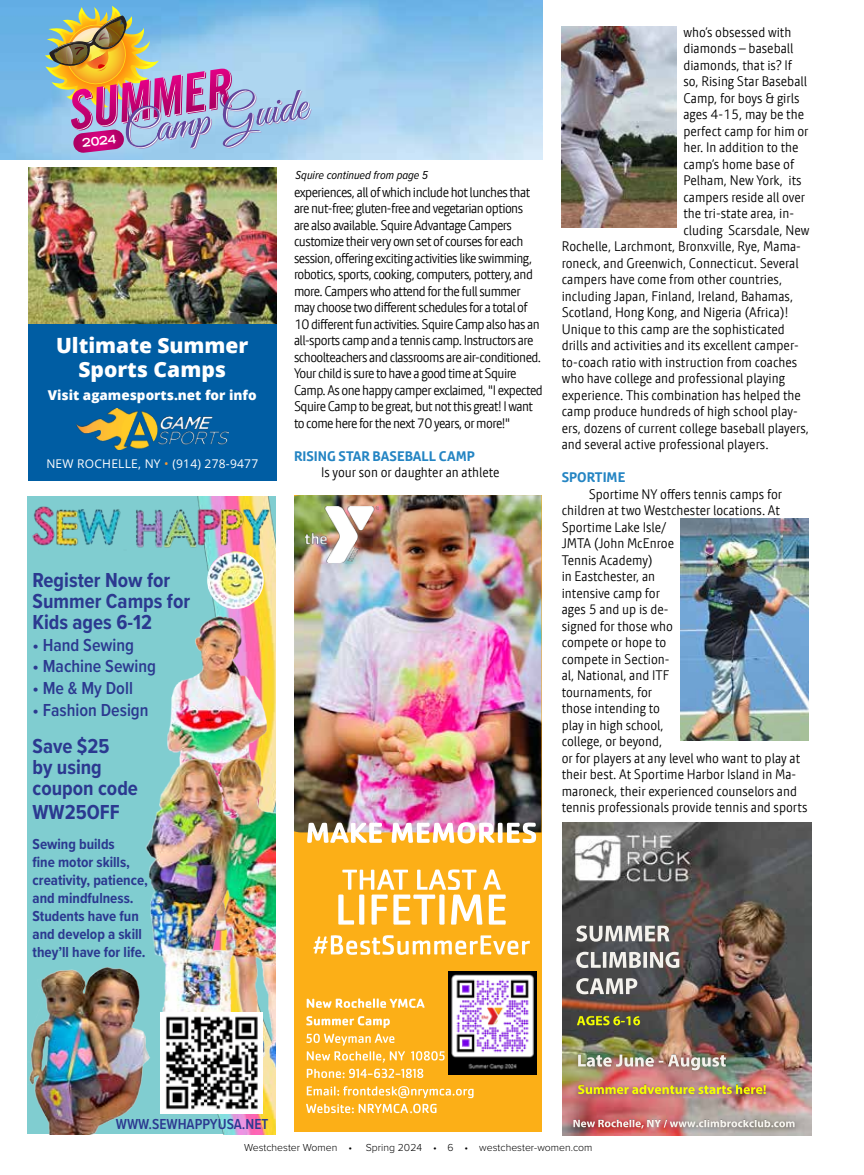
<style>
.page{position:relative;width:864px;height:1175px;background:#fff}
.page>*{position:absolute;margin:0;border:0;box-sizing:border-box;transform-origin:0 0}
.t1{font:700 21px/21px "Proxima Nova Cond";color:#2b3990}
.t2{font:800 21px/24px "Open Sans";color:#fff;text-align:center}
.t3{font:600 18px "Proxima Nova Cond";color:#2b3990}
.t4{font:700 15px/18px "Proxima Nova Cond";color:#2b3990}
.t5{font:600 15px "Proxima Nova Cond";color:#2b3990}
.t6{font:300 13.5px/16.5px "Calmetta";color:#000}
.t7{font:300 13.5px/16.5px "Calmetta";letter-spacing:-.04em;color:#000}
.t8{font:700 13.5px "Calmetta";color:#2585c3}
.t9{font:800 13.5px "Open Sans";color:#fff}
.t10{font:12px "Open Sans";letter-spacing:.02em;color:#fff}
.t11{font:italic 12px "Proxima Nova Cond";color:#000}
.t12{font:700 expanded 11.7px "Trade Gothic LT Std";color:#fff}
.t13{font:300 10.5px "Proxima Nova";color:#000}
.s1{color:#f79a31}
</style>
<div class="page">
<img style="left:563px;top:822px;width:248px;height:313px">
<div style="left:27px;top:497px;width:248px;height:637px;background:#80cdd0"></div>
<img style="left:219px;top:1118px;width:56px;height:16px">
<img style="left:32px;top:497px;width:243px;height:79px">
<img style="left:170px;top:576px;width:105px;height:148px">
<img style="left:145px;top:724px;width:130px;height:394px">
<img style="left:160px;top:1012px;width:103px;height:101px">
<img style="left:29px;top:960px;width:124px;height:174px">
<img style="left:207px;top:551px;width:57px;height:58px;border-radius:29px">
<img style="left:0;top:0;width:543px;height:160px">
<img style="left:45px;top:6px;width:267px;height:147px">
<img style="left:562px;top:27px;width:115px;height:200px">
<img style="left:681px;top:518px;width:128px;height:222px">
<div style="left:294px;top:495px;width:248px;height:636px;background:#fcaf17"></div>
<img style="left:294px;top:495px;width:248px;height:337px">
<img style="left:306px;top:507px;width:73px;height:55px">
<svg style="left:307px;top:822px;width:75px;height:21px;background:#e0cbab"></svg>
<svg style="left:392px;top:821px;width:103px;height:22px"></svg>
<div style="left:498px;top:822px;width:5px;height:20px;background:#fff;border-radius:2px"></div>
<svg style="left:507px;top:822px;width:29px;height:21px"></svg>
<svg style="left:338px;top:869px;width:168px;height:56px"></svg>
<svg style="left:313px;top:935px;width:217px;height:20px"></svg>
<img style="left:448px;top:971px;width:88px;height:103px">
<svg style="left:307px;top:998px;width:118px;height:10px"></svg>
<svg style="left:306px;top:1016px;width:89px;height:29px"></svg>
<svg style="left:307px;top:1051px;width:138px;height:27px"></svg>
<svg style="left:306px;top:1086px;width:168px;height:27px"></svg>
<img style="left:28px;top:168px;width:248px;height:156px">
<div style="left:28px;top:324px;width:248px;height:157px;background:#005da3"></div>
<img style="left:76px;top:409px;width:152px;height:40px">
<p class="t12" style="left:82px;top:135px;width:35px;rotate:-7deg">2024</p>
<h1 class="t2" style="left:56px;top:333px;width:194px">Ultimate Summer<br>Sports Camps</h1>
<p class="t9" style="left:48px;top:385px;width:210px">Visit agamesports.net for info</p>
<p class="t10" style="left:46px;top:455px;width:213px">NEW ROCHELLE, NY <span class="s1">•</span> (914) 278-9477</p>
<h1 class="t1" style="left:33px;top:569px;width:159px">Register Now for<br>Summer Camps for<br>Kids ages 6-12</h1>
<h2 class="t3" style="left:33px;top:631px;width:103px">• Hand Sewing</h2>
<h2 class="t3" style="left:33px;top:653px;width:125px">• Machine Sewing</h2>
<h2 class="t3" style="left:33px;top:674px;width:102px">• Me &amp; My Doll</h2>
<h2 class="t3" style="left:33px;top:696px;width:117px">• Fashion Design</h2>
<h1 class="t1" style="left:33px;top:735px;width:107px">Save $25<br>by using coupon code</h1>
<h1 class="t1" style="left:33px;top:801px;width:89px">WW25OFF</h1>
<p class="t4" style="left:33px;top:834px;width:117px">Sewing builds<br>fine motor skills, creativity, patience, and mindfulness.<br>Students have fun and develop a skill they’ll have for life.</p>
<p class="t11" style="left:296px;top:166px;width:134px">Squire continued from page 5</p>
<p class="t7" style="left:294px;top:184px;width:250px">experiences, all of which include hot lunches that are nut-free; gluten-free and vegetarian options<br>are also available. Squire Advantage Campers customize their very own set of courses for each session, offering exciting activities like swimming, robotics, sports, cooking, computers, pottery, and more. Campers who attend for the full summer may choose two different schedules for a total of 10 different fun activities. Squire Camp also has an all-sports camp and a tennis camp. Instructors are schoolteachers and classrooms are air-conditioned.<br>Your child is sure to have a good time at Squire Camp. As one happy camper exclaimed, "I expected Squire Camp to be great, but not this great! I want to come here for the next 70 years, or more!"</p>
<p class="t8" style="left:294px;top:448px;width:183px">RISING STAR BASEBALL CAMP</p>
<p class="t6" style="left:321px;top:464px;width:180px">Is your son or daughter an athlete</p>
<p class="t6" style="left:683px;top:24px;width:109px">who’s obsessed with</p>
<p class="t6" style="left:683px;top:40px;width:112px">diamonds – baseball</p>
<p class="t6" style="left:683px;top:57px;width:110px">diamonds, that is? If</p>
<p class="t6" style="left:683px;top:73px;width:125px">so, Rising Star Baseball</p>
<p class="t6" style="left:683px;top:90px;width:118px">Camp, for boys &amp; girls</p>
<p class="t6" style="left:683px;top:106px;width:122px">ages 4-15, may be the</p>
<p class="t6" style="left:683px;top:123px;width:127px">perfect camp for him or</p>
<p class="t6" style="left:683px;top:139px;width:117px">her. In addition to the</p>
<p class="t6" style="left:683px;top:156px;width:112px">camp’s home base of</p>
<p class="t6" style="left:683px;top:172px;width:120px">Pelham, New York, its</p>
<p class="t6" style="left:683px;top:189px;width:123px">campers reside all over</p>
<p class="t6" style="left:683px;top:205px;width:112px">the tri-state area, in-</p>
<p class="t6" style="left:683px;top:222px;width:128px">cluding Scarsdale, New</p>
<p class="t6" style="left:562px;top:238px;width:241px">Rochelle, Larchmont, Bronxville, Rye, Mama-</p>
<p class="t6" style="left:562px;top:255px;width:239px">roneck, and Greenwich, Connecticut. Several</p>
<p class="t6" style="left:562px;top:271px;width:222px">campers have come from other countries,</p>
<p class="t6" style="left:562px;top:288px;width:233px">including Japan, Finland, Ireland, Bahamas,</p>
<p class="t6" style="left:562px;top:304px;width:228px">Scotland, Hong Kong, and Nigeria (Africa)!</p>
<p class="t6" style="left:562px;top:321px;width:225px">Unique to this camp are the sophisticated</p>
<p class="t6" style="left:562px;top:337px;width:239px">drills and activities and its excellent camper-</p>
<p class="t6" style="left:562px;top:354px;width:237px">to-coach ratio with instruction from coaches</p>
<p class="t6" style="left:562px;top:370px;width:225px">who have college and professional playing</p>
<p class="t6" style="left:562px;top:387px;width:241px">experience. This combination has helped the</p>
<p class="t6" style="left:562px;top:403px;width:238px">camp produce hundreds of high school play-</p>
<p class="t6" style="left:562px;top:420px;width:249px">ers, dozens of current college baseball players,</p>
<p class="t6" style="left:562px;top:436px;width:208px">and several active professional players.</p>
<p class="t8" style="left:562px;top:469px;width:65px">SPORTIME</p>
<p class="t6" style="left:562px;top:485px;width:247px;text-indent:27px">Sportime NY offers tennis camps for children at two Westchester locations. At<br>Sportime Lake Isle/<br>JMTA (John McEnroe<br>Tennis Academy)<br>in Eastchester, an<br>intensive camp for<br>ages 5 and up is de-<br>signed for those who<br>compete or hope to<br>compete in Section-<br>al, National, and ITF<br>tournaments, for<br>those intending to<br>play in high school,<br>college, or beyond,<br>or for players at any level who want to play at their best. At Sportime Harbor Island in Ma&shy;maroneck, their experienced counselors and tennis professionals provide tennis and sports</p>
<p class="t5" style="left:116px;top:1112px;width:154px">WWW.SEWHAPPYUSA.NET</p>
<p class="t13" style="left:244px;top:1140px;width:110px">Westchester Women •</p>
<p class="t13" style="left:366px;top:1140px;width:228px">Spring 2024 • 6 • westchester-women.com</p>
</div>
